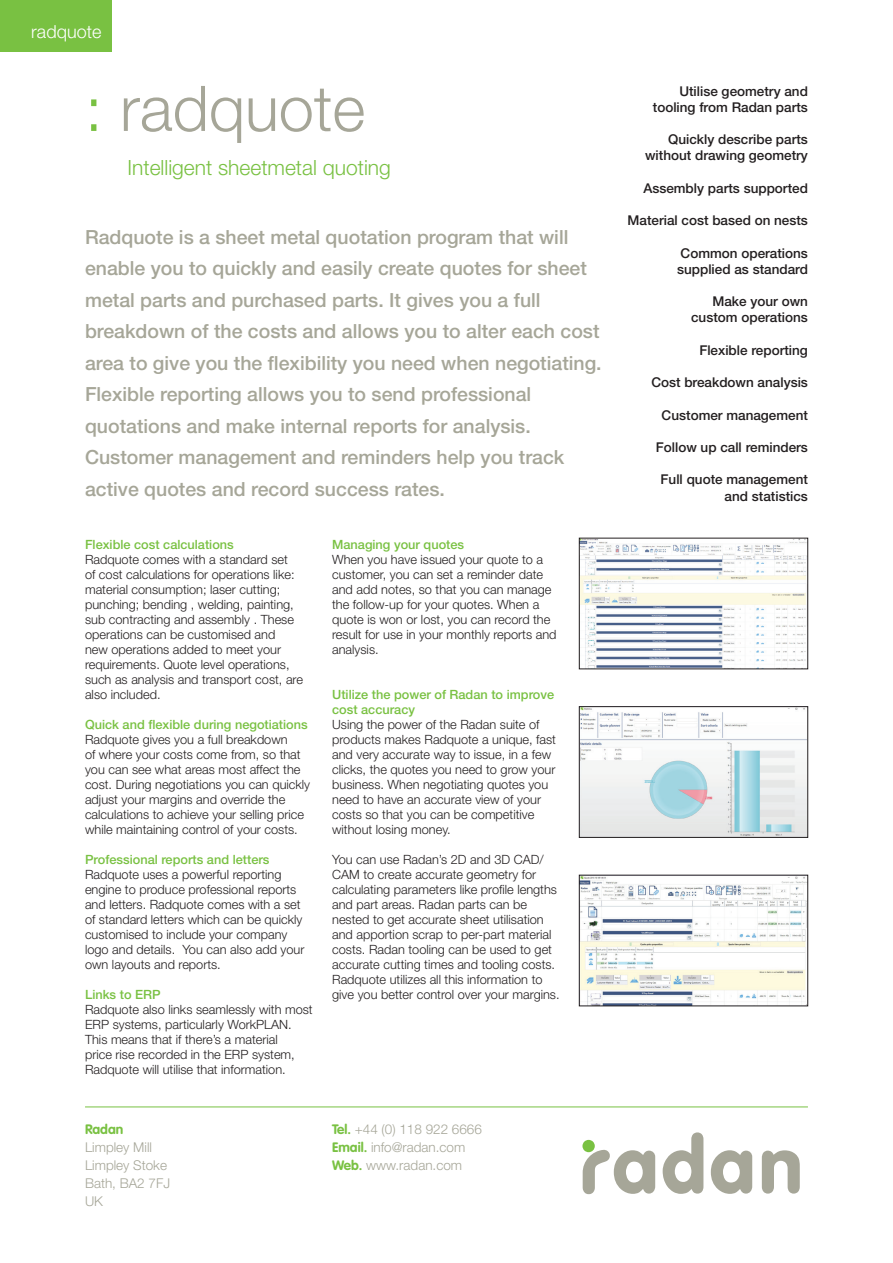
<style>
.page{position:relative;width:893px;height:1263px;background:#fff}
.page>*{position:absolute;margin:0;border:0;box-sizing:border-box;transform-origin:0 0}
.t1{font:82.65px "VAG Round";color:#a6a698}
.t2{font:300 63px "Helvetica Neue";color:#a6a698}
.t3{font:300 21px "Helvetica Neue";color:#79c142}
.t4{font:500 19.5px/31.5px "Helvetica Neue";color:#a6a698}
.t5{font:300 18px "Helvetica Neue";color:#fff}
.t6{font:500 13.5px/16.2px "Helvetica Neue";color:#231f20;text-align:right}
.t7{font:300 13.5px/18px "Helvetica Neue";color:#a6a698}
.t8{font:700 13.5px "VAG Rounded";color:#79c142}
.t9{font:300 12.75px/15px "Helvetica Neue";color:#231f20}
.t10{font:500 12.75px/15px "Helvetica Neue";color:#79c142}
.s1{color:#79c142}
.s2{font-family:"VAG Rounded";font-weight:700;color:#79c142}
</style>
<div class="page">
<div style="left:0;top:0;width:112px;height:51px;background:#79c142"></div>
<img style="left:581px;top:540px;width:225px;height:127px">
<div style="left:579px;top:538px;width:229px;height:131px;border:1px solid #231f20"></div>
<img style="left:581px;top:877px;width:225px;height:127px">
<div style="left:579px;top:875px;width:229px;height:131px;border:1px solid #231f20"></div>
<img style="left:581px;top:708px;width:225px;height:127px">
<div style="left:579px;top:706px;width:229px;height:131px;border:1px solid #231f20"></div>
<hr style="left:85px;top:1107px;width:723px;height:1px;background:#79c142">
<svg style="left:582px;top:1140px;width:28px;height:54px"></svg>
<h3 class="t5" style="left:31px;top:20px;width:72px">radquote</h3>
<h2 class="t2" style="left:85px;top:70px;width:282px"><span class="s1">:</span> radquote</h2>
<h3 class="t3" style="left:128px;top:155px;width:265px">Intelligent sheetmetal quoting</h3>
<p class="t4" style="left:85px;top:221px;width:518px">Radquote is a sheet metal quotation program that will enable you to quickly and easily create quotes for sheet metal parts and purchased parts. It gives you a full breakdown of the costs and allows you to alter each cost area to give you the flexibility you need when negotiating.<br>Flexible reporting allows you to send professional quotations and make internal reports for analysis.<br>Customer management and reminders help you track active quotes and record success rates.</p>
<p class="t10" style="left:85px;top:537px;width:150px">Flexible cost calculations</p>
<p class="t9" style="left:85px;top:552px;width:219px">Radquote comes with a standard set<br>of cost calculations for operations like: material consumption; laser cutting; punching; bending , welding, painting, sub contracting and assembly . These operations can be customised and<br>new operations added to meet your requirements. Quote level operations, such as analysis and transport cost, are also included.</p>
<p class="t10" style="left:85px;top:717px;width:224px">Quick and flexible during negotiations</p>
<p class="t9" style="left:85px;top:732px;width:227px">Radquote gives you a full breakdown<br>of where your costs come from, so that you can see what areas most affect the cost. During negotiations you can quickly adjust your margins and override the calculations to achieve your selling price while maintaining control of your costs.</p>
<p class="t10" style="left:85px;top:852px;width:186px">Professional reports and letters</p>
<p class="t9" style="left:85px;top:867px;width:221px">Radquote uses a powerful reporting engine to produce professional reports and letters. Radquote comes with a set of standard letters which can be quickly customised to include your company logo and details. You can also add your own layouts and reports.</p>
<p class="t10" style="left:85px;top:987px;width:77px">Links to ERP</p>
<p class="t9" style="left:85px;top:1002px;width:229px">Radquote also links seamlessly with most ERP systems, particularly WorkPLAN.<br>This means that if there’s a material<br>price rise recorded in the ERP system, Radquote will utilise that information.</p>
<p class="t10" style="left:332px;top:537px;width:134px">Managing your quotes</p>
<p class="t9" style="left:332px;top:552px;width:226px">When you have issued your quote to a customer, you can set a reminder date and add notes, so that you can manage the follow-up for your quotes. When a quote is won or lost, you can record the result for use in your monthly reports and analysis.</p>
<p class="t10" style="left:332px;top:687px;width:224px">Utilize the power of Radan to improve cost accuracy</p>
<p class="t9" style="left:332px;top:717px;width:225px">Using the power of the Radan suite of products makes Radquote a unique, fast and very accurate way to issue, in a few clicks, the quotes you need to grow your business. When negotiating quotes you need to have an accurate view of your costs so that you can be competitive without losing money.</p>
<p class="t9" style="left:332px;top:852px;width:229px">You can use Radan’s 2D and 3D CAD/ CAM to create accurate geometry for calculating parameters like profile lengths and part areas. Radan parts can be nested to get accurate sheet utilisation and apportion scrap to per-part material costs. Radan tooling can be used to get accurate cutting times and tooling costs.<br>Radquote utilizes all this information to give you better control over your margins.</p>
<p class="t6" style="left:653px;top:83px;width:157px">Utilise geometry and tooling from Radan parts</p>
<p class="t6" style="left:645px;top:131px;width:164px">Quickly describe parts without drawing geometry</p>
<p class="t6" style="left:643px;top:180px;width:166px">Assembly parts supported</p>
<p class="t6" style="left:628px;top:212px;width:182px">Material cost based on nests</p>
<p class="t6" style="left:677px;top:245px;width:132px;text-align:left">Common operations supplied as standard</p>
<p class="t6" style="left:691px;top:293px;width:118px">Make your own custom operations</p>
<p class="t6" style="left:699px;top:342px;width:110px">Flexible reporting</p>
<p class="t6" style="left:651px;top:374px;width:158px">Cost breakdown analysis</p>
<p class="t6" style="left:662px;top:407px;width:148px">Customer management</p>
<p class="t6" style="left:656px;top:439px;width:154px">Follow up call reminders</p>
<p class="t6" style="left:661px;top:471px;width:149px">Full quote management and statistics</p>
<p class="t8" style="left:85px;top:1122px;width:40px">Radan</p>
<p class="t7" style="left:85px;top:1138px;width:87px">Limpley Mill<br>Limpley Stoke<br>Bath, BA2 7FJ<br>UK</p>
<p class="t7" style="left:332px;top:1120px;width:151px"><span class="s2">Tel.</span> +44 (0) 118 922 6666<br><span class="s2">Email.</span> info@radan.com<br><span class="s2">Web.</span> www.radan.com</p>
<h1 class="t1" style="left:611px;top:1118px;width:195px">adan</h1>
</div>
